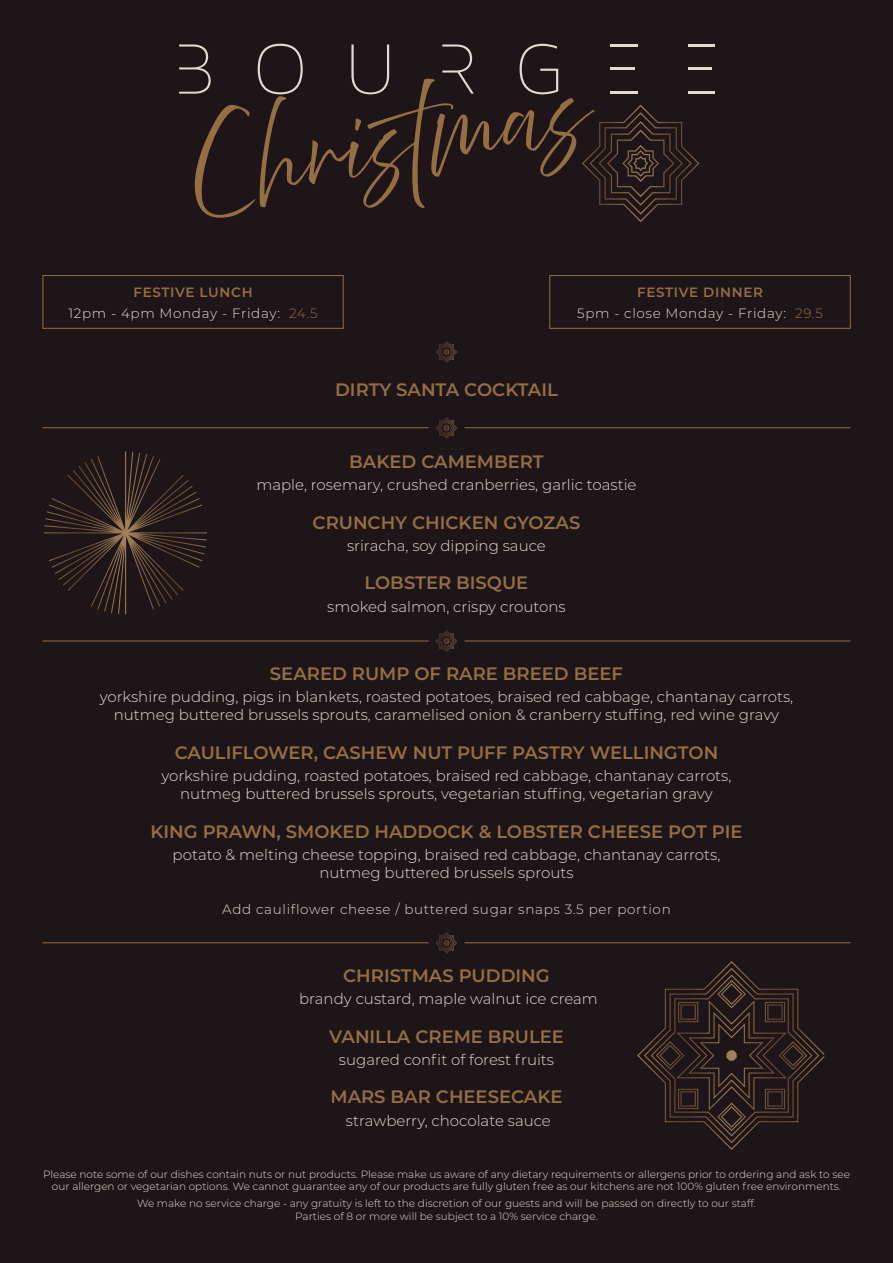
<style>
.page{position:relative;width:893px;height:1263px;background:#1e1519}
.page>*{position:absolute;margin:0;border:0;box-sizing:border-box;transform-origin:0 0}
.t1{font:78.45px "ATB Script";color:#956e41}
.t2{font:600 18px "Montserrat";color:#956e41}
.t3{font:300 15px/18px "Montserrat";color:#dfddd2;text-align:center}
.t4{font:300 13.5px/20.4px "Montserrat";letter-spacing:.05em;color:#dfddd2;text-align:center}
.t5{font:300 10.5px/12.6px "Montserrat";color:#dfddd2;text-align:center}
.s1{font-weight:600;color:#956e41}
.s2{color:#956e41}
</style>
<div class="page">
<div style="left:43px;top:275px;width:300px;height:53px;border:1px solid #956e41"></div>
<div style="left:550px;top:275px;width:300px;height:53px;border:1px solid #956e41"></div>
<hr style="left:43px;top:427px;width:386px;height:1px;background:#956e41">
<hr style="left:43px;top:641px;width:386px;height:1px;background:#956e41">
<hr style="left:43px;top:942px;width:386px;height:1px;background:#956e41">
<hr style="left:465px;top:427px;width:385px;height:1px;background:#956e41">
<hr style="left:465px;top:641px;width:385px;height:1px;background:#956e41">
<hr style="left:465px;top:942px;width:385px;height:1px;background:#956e41">
<svg style="left:637px;top:961px;width:187px;height:188px"></svg>
<svg style="left:44px;top:451px;width:163px;height:163px"></svg>
<svg style="left:258px;top:44px;width:45px;height:50px"></svg>
<svg style="left:179px;top:44px;width:32px;height:50px"></svg>
<hr style="left:688px;top:68px;width:24px;height:2px;background:#dfddd2">
<svg style="left:351px;top:44px;width:38px;height:50px"></svg>
<hr style="left:610px;top:68px;width:24px;height:2px;background:#dfddd2">
<hr style="left:688px;top:92px;width:27px;height:2px;background:#dfddd2">
<hr style="left:610px;top:44px;width:27px;height:3px;background:#dfddd2">
<svg style="left:442px;top:44px;width:32px;height:50px"></svg>
<hr style="left:688px;top:45px;width:27px;height:2px;background:#dfddd2">
<svg style="left:520px;top:44px;width:38px;height:50px"></svg>
<hr style="left:610px;top:92px;width:27px;height:2px;background:#dfddd2">
<svg style="left:582px;top:105px;width:117px;height:117px"></svg>
<svg style="left:436px;top:417px;width:21px;height:21px"></svg>
<svg style="left:436px;top:341px;width:21px;height:22px"></svg>
<svg style="left:436px;top:630px;width:21px;height:22px"></svg>
<svg style="left:436px;top:932px;width:21px;height:22px"></svg>
<h1 class="t1" style="left:186px;top:127px;width:398px;rotate:-10deg">C hristmas</h1>
<p class="t4" style="left:68px;top:282px;width:251px"><span class="s1">FESTIVE LUNCH<br></span>12pm - 4pm Monday - Friday: <span class="s2">24.5</span></p>
<p class="t4" style="left:577px;top:282px;width:247px"><span class="s1">FESTIVE DINNER<br></span>5pm - close Monday - Friday: <span class="s2">29.5</span></p>
<p class="t2" style="left:335px;top:377px;width:224px">DIRTY SANTA COCKTAIL</p>
<p class="t2" style="left:349px;top:448px;width:196px">BAKED CAMEMBERT</p>
<p class="t3" style="left:256px;top:475px;width:382px">maple, rosemary, crushed cranberries, garlic toastie</p>
<p class="t2" style="left:313px;top:509px;width:269px">CRUNCHY CHICKEN GYOZAS</p>
<p class="t3" style="left:347px;top:536px;width:200px">sriracha, soy dipping sauce</p>
<p class="t2" style="left:365px;top:570px;width:165px">LOBSTER BISQUE</p>
<p class="t3" style="left:327px;top:597px;width:240px">smoked salmon, crispy croutons</p>
<p class="t2" style="left:270px;top:661px;width:355px">SEARED RUMP OF RARE BREED BEEF</p>
<p class="t3" style="left:100px;top:688px;width:695px">yorkshire pudding, pigs in blankets, roasted potatoes, braised red cabbage, chantanay carrots, nutmeg buttered brussels sprouts, caramelised onion &amp; cranberry stuffing, red wine gravy</p>
<p class="t2" style="left:175px;top:740px;width:545px">CAULIFLOWER, CASHEW NUT PUFF PASTRY WELLINGTON</p>
<p class="t3" style="left:162px;top:766px;width:571px">yorkshire pudding, roasted potatoes, braised red cabbage, chantanay carrots, nutmeg buttered brussels sprouts, vegetarian stuffing, vegetarian gravy</p>
<p class="t2" style="left:150px;top:819px;width:594px">KING PRAWN, SMOKED HADDOCK &amp; LOBSTER CHEESE POT PIE</p>
<p class="t3" style="left:173px;top:845px;width:549px">potato &amp; melting cheese topping, braised red cabbage, chantanay carrots, nutmeg buttered brussels sprouts</p>
<p class="t4" style="left:222px;top:898px;width:450px">Add cauliflower cheese / buttered sugar snaps 3.5 per portion</p>
<p class="t2" style="left:343px;top:962px;width:208px">CHRISTMAS PUDDING</p>
<p class="t3" style="left:299px;top:989px;width:300px">brandy custard, maple walnut ice cream</p>
<p class="t2" style="left:329px;top:1023px;width:236px">VANILLA CREME BRULEE</p>
<p class="t3" style="left:339px;top:1050px;width:217px">sugared confit of forest fruits</p>
<p class="t2" style="left:330px;top:1084px;width:234px">MARS BAR CHEESECAKE</p>
<p class="t3" style="left:346px;top:1111px;width:207px">strawberry, chocolate sauce</p>
<p class="t5" style="left:43px;top:1167px;width:808px">Please note some of our dishes contain nuts or nut products. Please make us aware of any dietary requirements or allergens prior to ordering and ask to see our allergen or vegetarian options. We cannot guarantee any of our products are fully gluten free as our kitchens are not 100% gluten free environments.</p>
<p class="t5" style="left:137px;top:1197px;width:620px">We make no service charge - any gratuity is left to the discretion of our guests and will be passed on directly to our staff.<br>Parties of 8 or more will be subject to a 10% service charge.</p>
</div>
